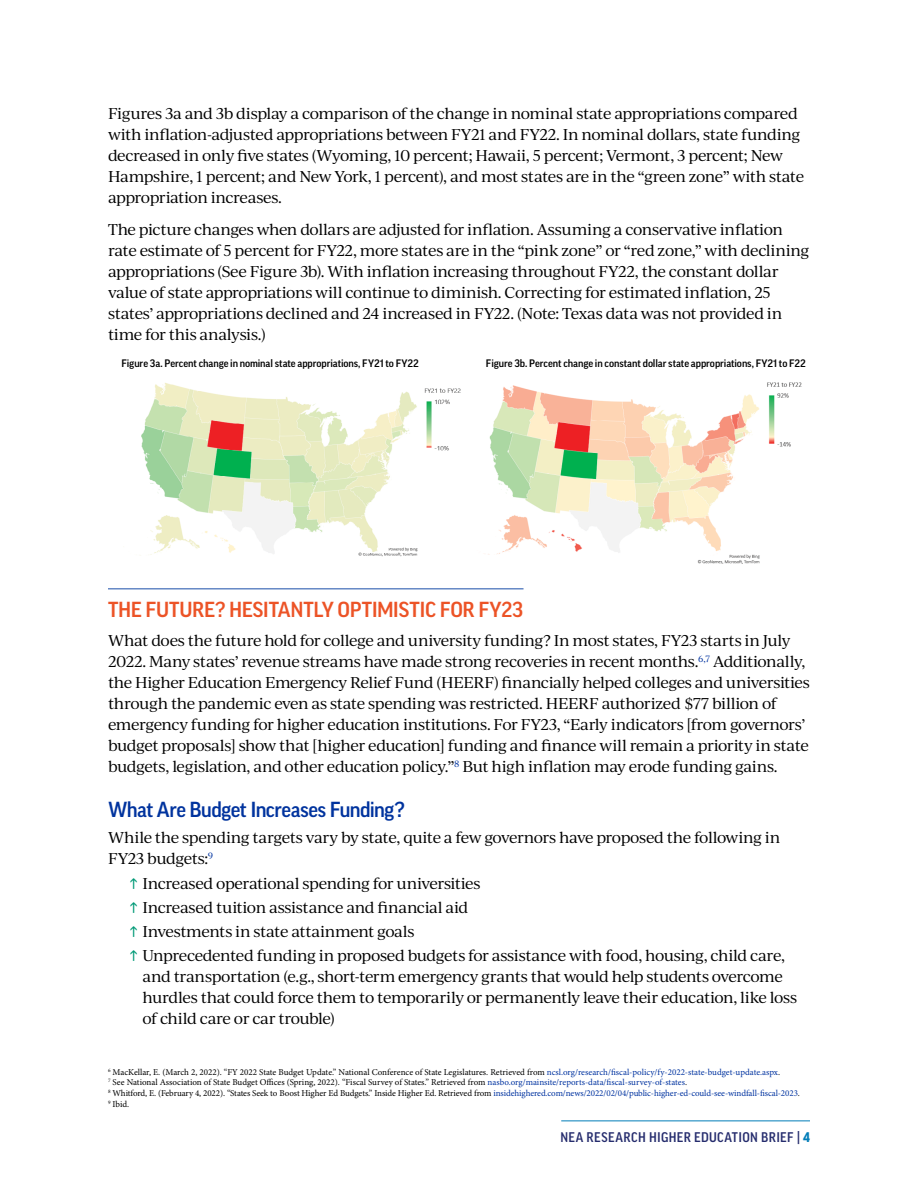
<style>
.page{position:relative;width:918px;height:1188px;background:#fff}
.page>*{position:absolute;margin:0;border:0;box-sizing:border-box;transform-origin:0 0}
.sub_head_red{font:500 21px "Good Pro";letter-spacing:-.02em;color:#ec5326}
.sub_head_lvl_2{font:500 21px "Good Pro";letter-spacing:-.025em;color:#00339e}
.t1{font:15px/21px "Ivy Journal";letter-spacing:-.03em;color:#000}
.t2{font:500 13.5px "Good Pro Narr";letter-spacing:.03em;color:#252c6d}
.t3{font:500 10.5px "Good Pro";letter-spacing:-.005em;color:#000}
.t4{font:9px "Minion Pro";letter-spacing:-.005em;color:#000}
.s1{color:#0033a0}
.s2{font-weight:900;color:#027db8}
</style>
<div class="page">
<hr style="left:561px;top:1120px;width:249px;height:1px;background:#027db8">
<hr style="left:108px;top:588px;width:416px;height:2px;background:#6588c5">
<img style="left:140px;top:383px;width:321px;height:174px">
<img style="left:488px;top:382px;width:314px;height:182px">
<p class="t1" style="left:108px;top:103px;width:698px">Figures 3a and 3b display a comparison of the change in nominal state appropriations compared with inflation-adjusted appropriations between FY21 and FY22. In nominal dollars, state funding decreased in only five states (Wyoming, 10 percent; Hawaii, 5 percent; Vermont, 3 percent; New Hampshire, 1 percent; and New York, 1 percent), and most states are in the “green zone” with state appropriation increases.</p>
<p class="t1" style="left:108px;top:219px;width:703px">The picture changes when dollars are adjusted for inflation. Assuming a conservative inflation rate estimate of 5 percent for FY22, more states are in the “pink zone” or “red zone,” with declining appropriations (See Figure 3b). With inflation increasing throughout FY22, the constant dollar value of state appropriations will continue to diminish. Correcting for estimated inflation, 25 states’ appropriations declined and 24 increased in FY22. (Note: Texas data was not provided in time for this analysis.)</p>
<p class="t3" style="left:122px;top:357px;width:299px">Figure 3a. Percent change in nominal state appropriations, FY21 to FY22</p>
<p class="t3" style="left:486px;top:357px;width:321px">Figure 3b. Percent change in constant dollar state appropriations, FY21 to F22</p>
<p class="sub_head_red" style="left:108px;top:597px;width:417px">THE FUTURE? HESITANTLY OPTIMISTIC FOR FY23</p>
<p class="t1" style="left:108px;top:629px;width:703px">What does the future hold for college and university funding? In most states, FY23 starts in July 2022. Many states’ revenue streams have made strong recoveries in recent months.<sup>6,7</sup> Additionally, the Higher Education Emergency Relief Fund (HEERF) financially helped colleges and universities through the pandemic even as state spending was restricted. HEERF authorized $77 billion of emergency funding for higher education institutions. For FY23, “Early indicators [from governors’ budget proposals] show that [higher education] funding and finance will remain a priority in state budgets, legislation, and other education policy.”<sup>8</sup> But high inflation may erode funding gains.</p>
<p class="sub_head_lvl_2" style="left:108px;top:797px;width:298px">What Are Budget Increases Funding?</p>
<p class="t1" style="left:108px;top:827px;width:674px">While the spending targets vary by state, quite a few governors have proposed the following in<br>FY23 budgets:<sup>9</sup></p>
<p class="t1" style="left:142px;top:872px;width:340px">Increased operational spending for universities</p>
<p class="t1" style="left:142px;top:896px;width:327px">Increased tuition assistance and financial aid</p>
<p class="t1" style="left:142px;top:920px;width:274px">Investments in state attainment goals</p>
<p class="t1" style="left:142px;top:945px;width:656px">Unprecedented funding in proposed budgets for assistance with food, housing, child care, and transportation (e.g., short-term emergency grants that would help students overcome hurdles that could force them to temporarily or permanently leave their education, like loss of child care or car trouble)</p>
<p class="t4" style="left:108px;top:1066px;width:674px"><sup>6</sup> MacKellar, E. (March 2, 2022). “FY 2022 State Budget Update.” National Conference of State Legislatures. Retrieved from <span class="s1">ncsl.org/research/fiscal-policy/fy-2022-state-budget-update.aspx</span>.</p>
<p class="t4" style="left:108px;top:1076px;width:581px"><sup>7</sup> See National Association of State Budget Offices (Spring, 2022). “Fiscal Survey of States.” Retrieved from <span class="s1">nasbo.org/mainsite/reports-data/fiscal-survey-of-states</span>.</p>
<p class="t4" style="left:108px;top:1087px;width:693px"><sup>8</sup> Whitford, E. (February 4, 2022). “States Seek to Boost Higher Ed Budgets.” Inside Higher Ed. Retrieved from <span class="s1">insidehighered.com/news/2022/02/04/public-higher-ed-could-see-windfall-fiscal-2023</span>.</p>
<p class="t4" style="left:108px;top:1098px;width:23px"><sup>9</sup> Ibid.</p>
<p class="t2" style="left:561px;top:1129px;width:251px">NEA RESEARCH HIGHER EDUCATION BRIEF | <span class="s2">4</span></p>
</div>
